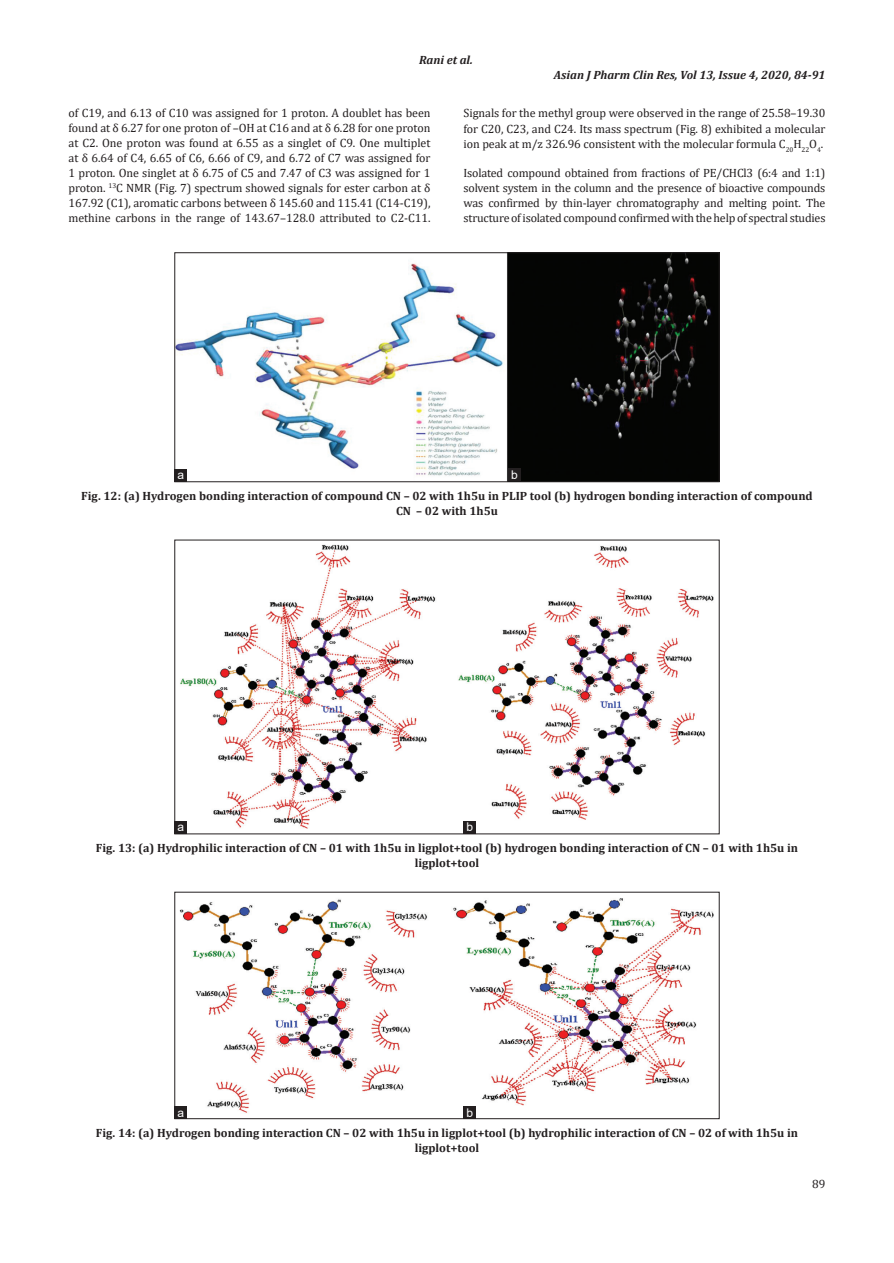
<style>
.page{position:relative;width:894px;height:1263px;background:#fff}
.page>*{position:absolute;margin:0;border:0;box-sizing:border-box;transform-origin:0 0}
.TX{font:12px/15px "Cambria";letter-spacing:-.005em;color:#231f20;text-align:justify}
.FGC{font:700 12px/15px "Cambria";color:#231f20;text-align:center}
.t1{font:italic 700 12px "Cambria";color:#231f20}
.LABEL{font:12px "Arial";color:#fff}
</style>
<div class="page">
<img style="left:176px;top:254px;width:541px;height:226px">
<div style="left:174px;top:252px;width:545px;height:230px;border:1px solid #231f20"></div>
<div style="left:508px;top:468px;width:12px;height:13px;background:#231f20"></div>
<div style="left:174px;top:469px;width:13px;height:13px;background:#231f20"></div>
<img style="left:180px;top:544px;width:534px;height:285px">
<div style="left:174px;top:821px;width:13px;height:12px;background:#231f20"></div>
<div style="left:463px;top:821px;width:13px;height:13px;background:#231f20"></div>
<img style="left:179px;top:898px;width:535px;height:215px">
<div style="left:174px;top:1105px;width:13px;height:13px;background:#231f20"></div>
<div style="left:463px;top:1105px;width:13px;height:13px;background:#231f20"></div>
<p class="t1" style="left:419px;top:51px;width:55px">Rani et al.</p>
<p class="t1" style="left:553px;top:66px;width:273px">Asian J Pharm Clin Res, Vol 13, Issue 4, 2020, 84-91</p>
<p class="TX" style="left:68px;top:106px;width:363px">of C19, and 6.13 of C10 was assigned for 1 proton. A doublet has been found at δ 6.27 for one proton of –OH at C16 and at δ 6.28 for one proton at C2. One proton was found at 6.55 as a singlet of C9. One multiplet at δ 6.64 of C4, 6.65 of C6, 6.66 of C9, and 6.72 of C7 was assigned for 1 proton. One singlet at δ 6.75 of C5 and 7.47 of C3 was assigned for 1 proton. <sup>13</sup>C NMR (Fig. 7) spectrum showed signals for ester carbon at δ 167.92 (C1), aromatic carbons between δ 145.60 and 115.41 (C14-C19), methine carbons in the range of 143.67–128.0 attributed to C2-C11.</p>
<p class="TX" style="left:463px;top:106px;width:363px">Signals for the methyl group were observed in the range of 25.58–19.30 for C20, C23, and C24. Its mass spectrum (Fig. 8) exhibited a molecular ion peak at m/z 326.96 consistent with the molecular formula C<sub>20</sub>H<sub>22</sub>O<sub>4</sub>.</p>
<p class="TX" style="left:463px;top:165px;width:363px">Isolated compound obtained from fractions of PE/CHCl3 (6:4 and 1:1) solvent system in the column and the presence of bioactive compounds was confirmed by thin-layer chromatography and melting point. The structure of isolated compound confirmed with the help of spectral studies</p>
<p class="LABEL" style="left:177px;top:466px;width:8px">a</p>
<p class="LABEL" style="left:511px;top:467px;width:8px">b</p>
<p class="FGC" style="left:81px;top:488px;width:732px">Fig. 12: (a) Hydrogen bonding interaction of compound CN – 02 with 1h5u in PLIP tool (b) hydrogen bonding interaction of compound<br>CN – 02 with 1h5u</p>
<p class="LABEL" style="left:177px;top:818px;width:8px">a</p>
<p class="LABEL" style="left:466px;top:818px;width:8px">b</p>
<p class="FGC" style="left:96px;top:840px;width:703px">Fig. 13: (a) Hydrophilic interaction of CN – 01 with 1h5u in ligplot+tool (b) hydrogen bonding interaction of CN – 01 with 1h5u in ligplot+tool</p>
<p class="LABEL" style="left:177px;top:1104px;width:8px">a</p>
<p class="LABEL" style="left:466px;top:1104px;width:8px">b</p>
<p class="FGC" style="left:96px;top:1125px;width:703px">Fig. 14: (a) Hydrogen bonding interaction CN – 02 with 1h5u in ligplot+tool (b) hydrophilic interaction of CN – 02 of with 1h5u in ligplot+tool</p>
<p class="TX" style="left:811px;top:1176px;width:15px">89</p>
</div>
